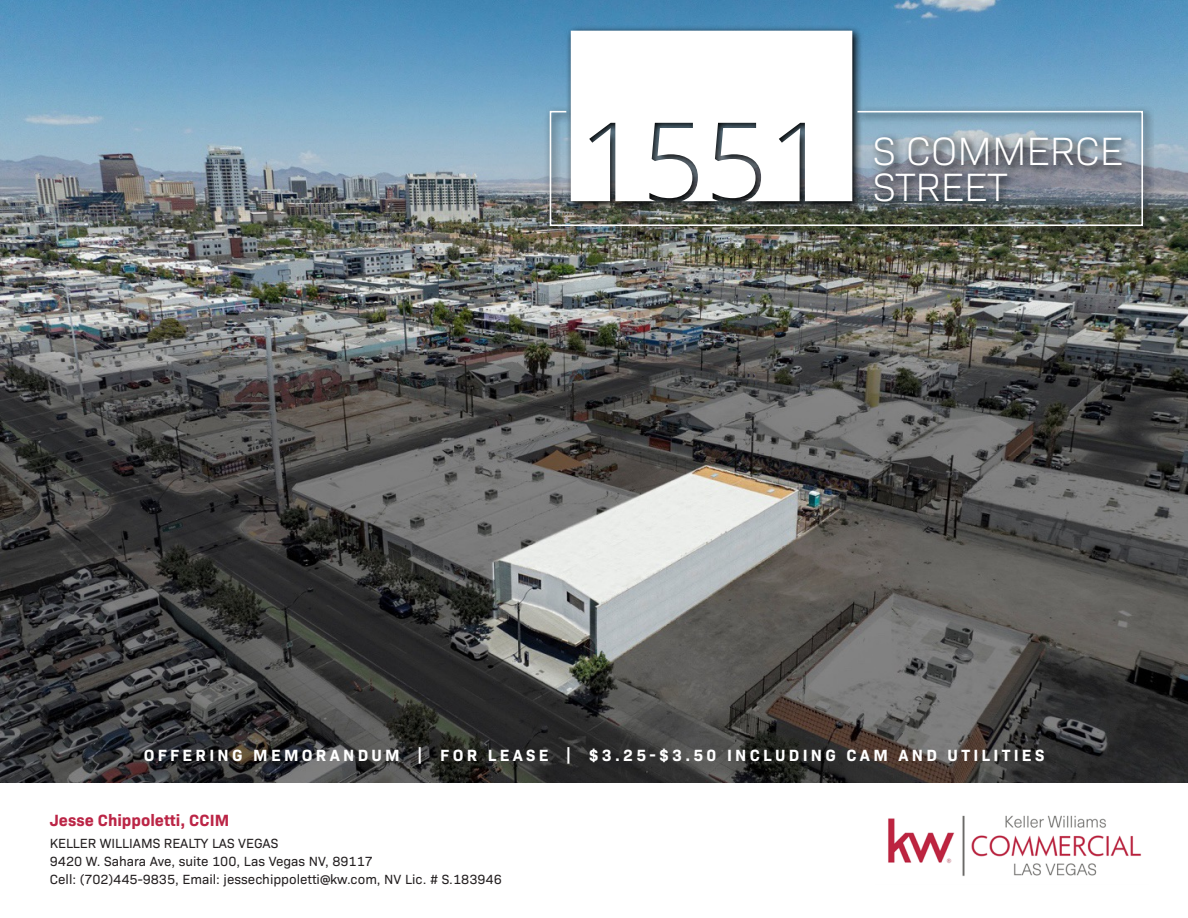
<style>
.page{position:relative;width:1188px;height:918px;background:#fff}
.page>*{position:absolute;margin:0;border:0;box-sizing:border-box;transform-origin:0 0}
.t1{font:300 40.05px/36.2px "Bio Sans";color:#fff}
.t2{font:700 16.5px "Bio Sans";letter-spacing:.2em;color:#fff}
.t3{font:700 16.5px "Bio Sans";color:#bb2546}
.t4{font:13.5px/18px "Bio Sans";color:#231f20}
</style>
<div class="page">
<img style="left:0;top:0;width:1188px;height:783px">
<svg style="left:545px;top:26px;width:609px;height:211px;background:#628eaa"></svg>
<svg style="left:571px;top:31px;width:281px;height:79px"></svg>
<svg style="left:549px;top:110px;width:595px;height:117px"></svg>
<img style="left:888px;top:815px;width:254px;height:61px">
<h1 class="t1" style="left:873px;top:130px;width:251px">S COMMERCE<br>STREET</h1>
<p class="t2" style="left:144px;top:743px;width:902px">OFFERING MEMORANDUM | FOR LEASE | $3.25-$3.50 INCLUDING CAM AND UTILITIES</p>
<p class="t3" style="left:50px;top:807px;width:181px">Jesse Chippoletti, CCIM</p>
<p class="t4" style="left:50px;top:833px;width:454px">KELLER WILLIAMS REALTY LAS VEGAS<br>9420 W. Sahara Ave, suite 100, Las Vegas NV, 89117<br>Cell: (702)445-9835, Email: jessechippoletti@kw.com, NV Lic. # S.183946</p>
</div>
